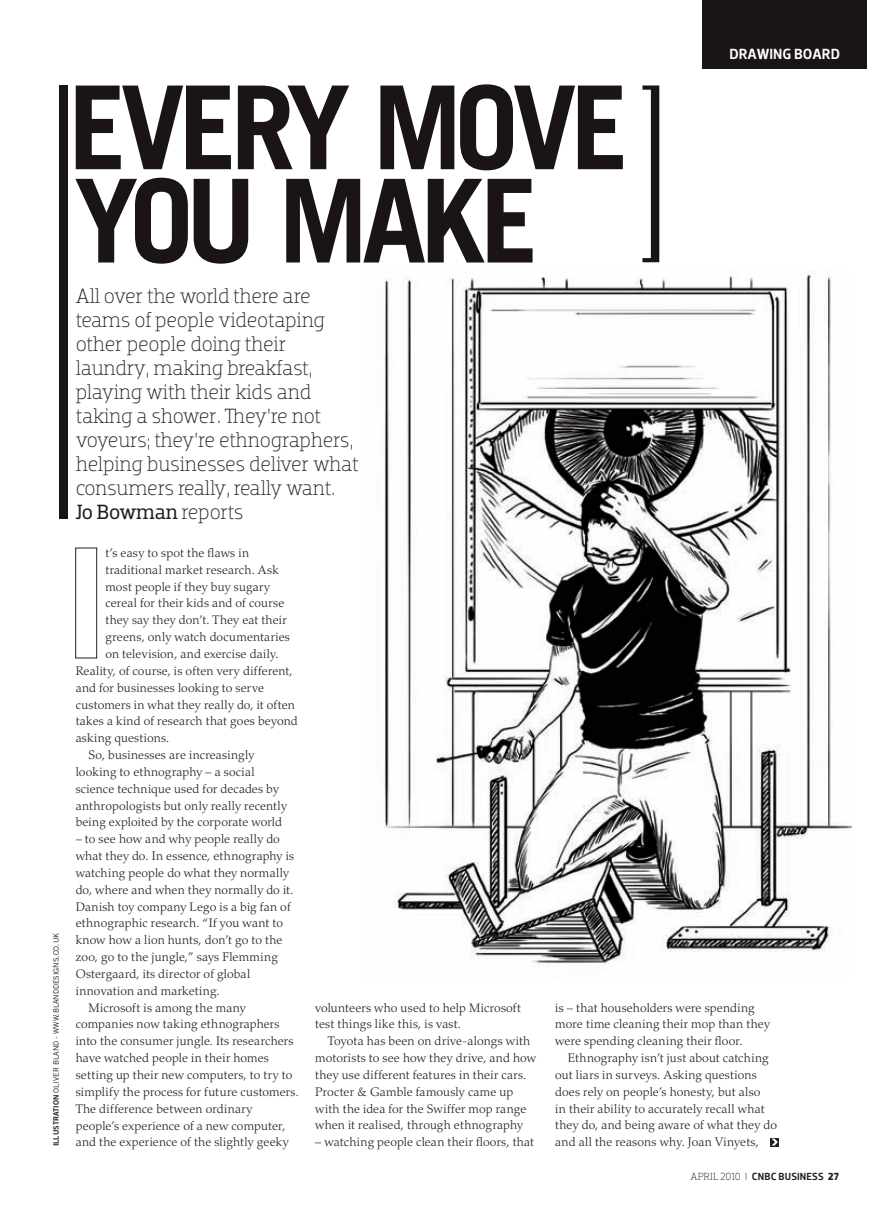
<style>
.page{position:relative;width:896px;height:1215px;background:#fff}
.page>*{position:absolute;margin:0;border:0;box-sizing:border-box;transform-origin:0 0}
.t1{font:700 115.8px/93.3px "Trade Gothic";letter-spacing:-.055em;color:#1a1415}
.t2{font:300 21px/24px "Dobra Slab";letter-spacing:-.01em;color:#231f20}
.t3{font:500 15px "Dobra";color:#fff}
.t4{font:300 12.3px "Palatino LT Std";letter-spacing:.01em;color:#231f20}
.t5{font:500 10.5px "Dobra";letter-spacing:.015em;color:#231f20}
.t6{font:7.5px "Trade Gothic";color:#231f20}
.s1{font-family:"Trade Gothic Bold Two"}
.s2{font-weight:400}
.s3{font-family:"Dobra Slab";font-weight:300}
.s4{font-weight:300}
.s5{font-weight:700}
</style>
<div class="page">
<div style="left:702px;top:0;width:164px;height:69px;background:#1a1415"></div>
<svg style="left:770px;top:1138px;width:9px;height:8px"></svg>
<svg style="left:771px;top:1138px;width:6px;height:7px"></svg>
<img style="left:384px;top:272px;width:467px;height:697px">
<div style="left:75px;top:548px;width:22px;height:110px;border:1px solid #231f20"></div>
<div style="left:59px;top:85px;width:8px;height:434px;background:#1a1415"></div>
<svg style="left:642px;top:85px;width:17px;height:177px"></svg>
<p class="t6" style="left:53px;top:1146px;width:215px;rotate:-90deg"><span class="s1">ILLUSTRATION</span> OLIVER BLAND - WWW.BLANDDESIGNS.CO.UK</p>
<p class="t1" style="left:69px;top:92px;width:561px">EVERY MOVE<br>YOU MAKE</p>
<p class="t2" style="left:76px;top:286px;width:285px">All over the world there are teams of people videotaping other people doing their laundry, making breakfast, playing with their kids and taking a shower. They’re not voyeurs; they’re ethnographers, helping businesses deliver what consumers really, really want.<br><span class="s2">Jo Bowman</span> reports</p>
<p class="t3" style="left:729px;top:49px;width:112px">DRAWING BOARD</p>
<p class="t4" style="left:105px;top:548px;width:145px">t’s easy to spot the flaws in</p>
<p class="t4" style="left:105px;top:565px;width:175px">traditional market research. Ask</p>
<p class="t4" style="left:105px;top:581px;width:166px">most people if they buy sugary</p>
<p class="t4" style="left:105px;top:598px;width:180px">cereal for their kids and of course</p>
<p class="t4" style="left:105px;top:615px;width:183px">they say they don’t. They eat their</p>
<p class="t4" style="left:105px;top:632px;width:186px">greens, only watch documentaries</p>
<p class="t4" style="left:105px;top:649px;width:175px">on television, and exercise daily.</p>
<p class="t4" style="left:76px;top:666px;width:218px">Reality, of course, is often very different,</p>
<p class="t4" style="left:76px;top:682px;width:190px">and for businesses looking to serve</p>
<p class="t4" style="left:76px;top:699px;width:221px">customers in what they really do, it often</p>
<p class="t4" style="left:76px;top:716px;width:223px">takes a kind of research that goes beyond</p>
<p class="t4" style="left:76px;top:733px;width:95px">asking questions.</p>
<p class="t4" style="left:88px;top:750px;width:167px">So, businesses are increasingly</p>
<p class="t4" style="left:76px;top:767px;width:180px">looking to ethnography – a social</p>
<p class="t4" style="left:76px;top:783px;width:205px">science technique used for decades by</p>
<p class="t4" style="left:76px;top:800px;width:213px">anthropologists but only really recently</p>
<p class="t4" style="left:76px;top:817px;width:208px">being exploited by the corporate world</p>
<p class="t4" style="left:76px;top:834px;width:206px">– to see how and why people really do</p>
<p class="t4" style="left:76px;top:851px;width:220px">what they do. In essence, ethnography is</p>
<p class="t4" style="left:76px;top:868px;width:215px">watching people do what they normally</p>
<p class="t4" style="left:76px;top:884px;width:219px">do, where and when they normally do it.</p>
<p class="t4" style="left:76px;top:901px;width:216px">Danish toy company Lego is a big fan of</p>
<p class="t4" style="left:76px;top:918px;width:209px">ethnographic research. “If you want to</p>
<p class="t4" style="left:76px;top:935px;width:208px">know how a lion hunts, don’t go to the</p>
<p class="t4" style="left:76px;top:952px;width:203px">zoo, go to the jungle,” says Flemming</p>
<p class="t4" style="left:76px;top:969px;width:176px">Ostergaard, its director of global</p>
<p class="t4" style="left:76px;top:985px;width:145px">innovation and marketing.</p>
<p class="t4" style="left:88px;top:1002px;width:159px">Microsoft is among the many</p>
<p class="t4" style="left:76px;top:1019px;width:205px">companies now taking ethnographers</p>
<p class="t4" style="left:76px;top:1036px;width:219px">into the consumer jungle. Its researchers</p>
<p class="t4" style="left:76px;top:1053px;width:195px">have watched people in their homes</p>
<p class="t4" style="left:76px;top:1070px;width:218px">setting up their new computers, to try to</p>
<p class="t4" style="left:76px;top:1086px;width:224px">simplify the process for future customers.</p>
<p class="t4" style="left:76px;top:1103px;width:178px">The difference between ordinary</p>
<p class="t4" style="left:76px;top:1120px;width:211px">people’s experience of a new computer,</p>
<p class="t4" style="left:76px;top:1137px;width:214px">and the experience of the slightly geeky</p>
<p class="t4" style="left:315px;top:1002px;width:207px">volunteers who used to help Microsoft</p>
<p class="t4" style="left:315px;top:1019px;width:147px">test things like this, is vast.</p>
<p class="t4" style="left:328px;top:1036px;width:204px">Toyota has been on drive-alongs with</p>
<p class="t4" style="left:315px;top:1053px;width:222px">motorists to see how they drive, and how</p>
<p class="t4" style="left:315px;top:1070px;width:212px">they use different features in their cars.</p>
<p class="t4" style="left:315px;top:1086px;width:200px">Procter &amp; Gamble famously came up</p>
<p class="t4" style="left:315px;top:1103px;width:213px">with the idea for the Swiffer mop range</p>
<p class="t4" style="left:315px;top:1120px;width:209px">when it realised, through ethnography</p>
<p class="t4" style="left:315px;top:1137px;width:220px">– watching people clean their floors, that</p>
<p class="t4" style="left:555px;top:1002px;width:201px">is – that householders were spending</p>
<p class="t4" style="left:555px;top:1019px;width:216px">more time cleaning their mop than they</p>
<p class="t4" style="left:555px;top:1036px;width:189px">were spending cleaning their floor.</p>
<p class="t4" style="left:568px;top:1053px;width:202px">Ethnography isn’t just about catching</p>
<p class="t4" style="left:555px;top:1070px;width:203px">out liars in surveys. Asking questions</p>
<p class="t4" style="left:555px;top:1086px;width:207px">does rely on people’s honesty, but also</p>
<p class="t4" style="left:555px;top:1103px;width:211px">in their ability to accurately recall what</p>
<p class="t4" style="left:555px;top:1120px;width:223px">they do, and being aware of what they do</p>
<p class="t4" style="left:555px;top:1137px;width:205px">and all the reasons why. Joan Vinyets,</p>
<p class="t5" style="left:690px;top:1172px;width:150px"><span class="s3">APRIL 2010</span> <span class="s4">I</span> CNBC BUSINESS <span class="s5">27</span></p>
</div>
